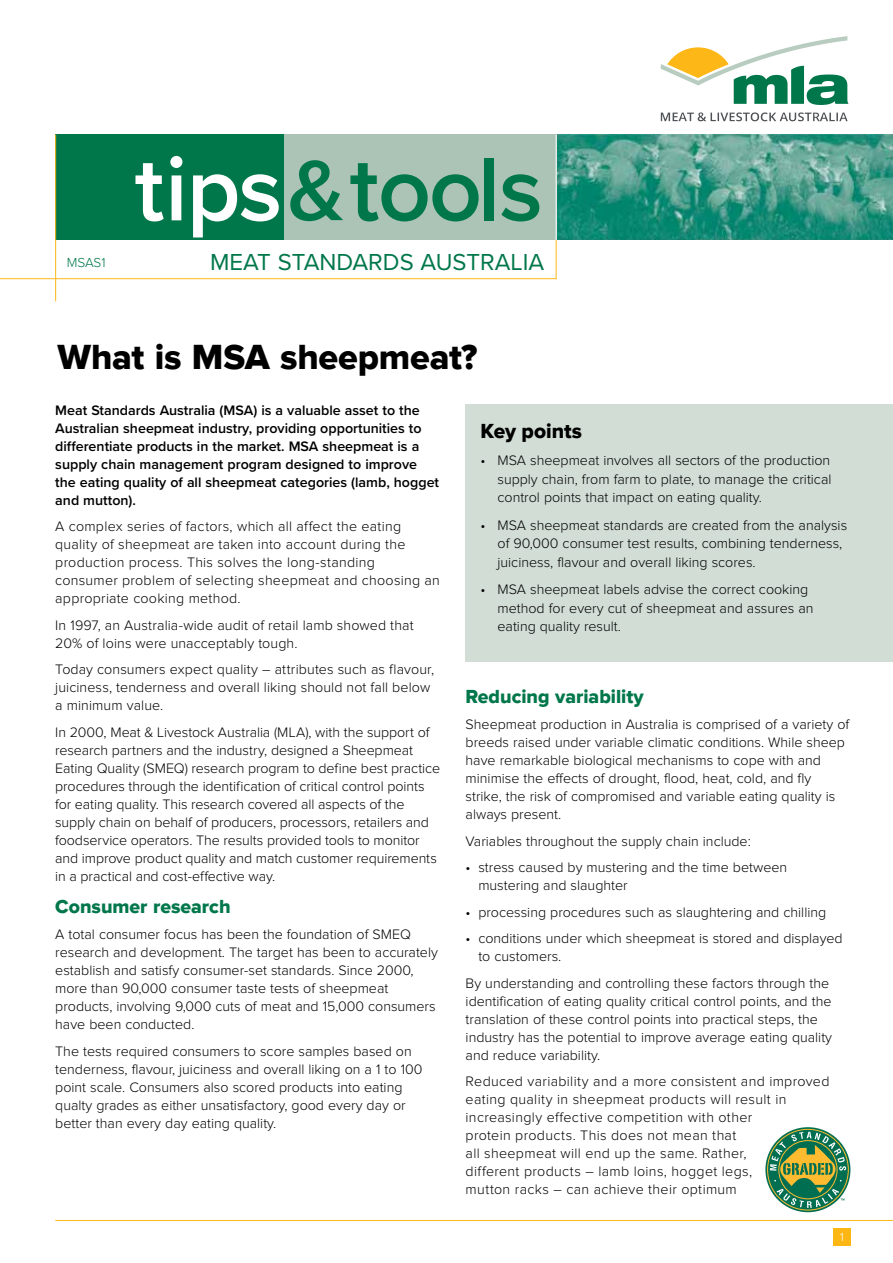
<style>
.page{position:relative;width:893px;height:1263px;background:#fff}
.page>*{position:absolute;margin:0;border:0;box-sizing:border-box;transform-origin:0 0}
.t1{font:600 93px "Proxima Nova";letter-spacing:-.015em;color:#00774a}
.t2{font:36px "Proxima Nova Extrabld";letter-spacing:-.005em;color:#000}
.t3{font:24px "Proxima Nova";color:#00774a}
.t4{font:21px "Proxima Nova Extrabld";color:#000}
.t5{font:19.5px "Proxima Nova Extrabld";color:#00774a}
.t6{font:300 14.25px/18px "Proxima Nova";color:#000}
.t7{font:300 14.25px/18px "Proxima Nova";letter-spacing:.025em;color:#000}
.t8{font:600 14.25px/18px "Proxima Nova";color:#000}
.t9{font:300 14.25px/18px "Proxima Nova";letter-spacing:.02em;color:#000}
.t10{font:300 13.5px "Proxima Nova";letter-spacing:-.005em;color:#00774a}
.t11{font:300 12px "Proxima Nova";color:#fff}
.s1{color:#fff}
.s2{font-size:88.5px}
</style>
<div class="page">
<div style="left:833px;top:1229px;width:17px;height:17px;background:#fdb714"></div>
<img style="left:557px;top:135px;width:336px;height:105px">
<svg style="left:0;top:240px;width:557px;height:39px"></svg>
<div style="left:55px;top:135px;width:229px;height:105px;background:#00774a"></div>
<div style="left:284px;top:135px;width:272px;height:105px;background:#abc4b6"></div>
<hr style="left:55px;top:135px;width:1px;height:166px;background:#fdb714">
<hr style="left:55px;top:1220px;width:838px;height:1px;background:#fdb714">
<svg style="left:661px;top:36px;width:187px;height:69px"></svg>
<svg style="left:661px;top:112px;width:187px;height:9px"></svg>
<div style="left:466px;top:404px;width:427px;height:258px;background:#d1ddd5"></div>
<svg style="left:767px;top:1128px;width:82px;height:83px"></svg>
<p class="t10" style="left:67px;top:256px;width:40px">MSAS1</p>
<h1 class="t1" style="left:135px;top:120px;width:410px"><span class="s1">tips</span><span class="s2">&amp;</span>tools</h1>
<h3 class="t3" style="left:210px;top:244px;width:336px">MEAT STANDARDS AUSTRALIA</h3>
<h2 class="t2" style="left:57px;top:336px;width:422px">What is MSA sheepmeat?</h2>
<p class="t8" style="left:55px;top:401px;width:385px">Meat Standards Australia (MSA) is a valuable asset to the Australian sheepmeat industry, providing opportunities to differentiate products in the market. MSA sheepmeat is a supply chain management program designed to improve the eating quality of all sheepmeat categories (lamb, hogget and mutton).</p>
<p class="t9" style="left:55px;top:518px;width:386px">A complex series of factors, which all affect the eating quality of sheepmeat are taken into account during the production process. This solves the long-standing consumer problem of selecting sheepmeat and choosing an appropriate cooking method.</p>
<p class="t6" style="left:55px;top:617px;width:360px">In 1997, an Australia-wide audit of retail lamb showed that<br>20% of loins were unacceptably tough.</p>
<p class="t6" style="left:55px;top:661px;width:380px">Today consumers expect quality – attributes such as flavour, juiciness, tenderness and overall liking should not fall below a minimum value.</p>
<p class="t6" style="left:55px;top:724px;width:386px">In 2000, Meat &amp; Livestock Australia (MLA), with the support of research partners and the industry, designed a Sheepmeat Eating Quality (SMEQ) research program to define best practice procedures through the identification of critical control points for eating quality. This research covered all aspects of the supply chain on behalf of producers, processors, retailers and foodservice operators. The results provided tools to monitor and improve product quality and match customer requirements in a practical and cost-effective way.</p>
<h3 class="t5" style="left:55px;top:895px;width:177px">Consumer research</h3>
<p class="t6" style="left:55px;top:926px;width:384px">A total consumer focus has been the foundation of SMEQ research and development. The target has been to accurately establish and satisfy consumer-set standards. Since 2000, more than 90,000 consumer taste tests of sheepmeat products, involving 9,000 cuts of meat and 15,000 consumers have been conducted.</p>
<p class="t6" style="left:55px;top:1043px;width:369px">The tests required consumers to score samples based on tenderness, flavour, juiciness and overall liking on a 1 to 100 point scale. Consumers also scored products into eating qualty grades as either unsatisfactory, good every day or better than every day eating quality.</p>
<h3 class="t4" style="left:480px;top:418px;width:103px">Key points</h3>
<p class="t6" style="left:497px;top:452px;width:335px;line-height:18.5px;text-align:justify;text-indent:-17px">• MSA sheepmeat involves all sectors of the production supply chain, from farm to plate, to manage the critical control points that impact on eating quality.</p>
<p class="t6" style="left:497px;top:516px;width:351px;line-height:18.5px;text-indent:-17px">• MSA sheepmeat standards are created from the analysis of 90,000 consumer test results, combining tenderness, juiciness, flavour and overall liking scores.</p>
<p class="t6" style="left:497px;top:581px;width:317px;line-height:18.5px;text-indent:-17px">• MSA sheepmeat labels advise the correct cooking method for every cut of sheepmeat and assures an eating quality result.</p>
<h3 class="t5" style="left:466px;top:685px;width:180px">Reducing variability</h3>
<p class="t6" style="left:466px;top:716px;width:385px">Sheepmeat production in Australia is comprised of a variety of breeds raised under variable climatic conditions. While sheep have remarkable biological mechanisms to cope with and minimise the effects of drought, flood, heat, cold, and fly strike, the risk of compromised and variable eating quality is always present.</p>
<p class="t6" style="left:466px;top:833px;width:287px">Variables throughout the supply chain include:</p>
<p class="t6" style="left:478px;top:859px;width:310px;text-indent:-13px">• stress caused by mustering and the time between mustering and slaughter</p>
<p class="t6" style="left:466px;top:904px;width:362px">• processing procedures such as slaughtering and chilling</p>
<p class="t6" style="left:478px;top:930px;width:366px;text-indent:-13px">• conditions under which sheepmeat is stored and displayed to customers.</p>
<p class="t6" style="left:466px;top:975px;width:368px">By understanding and controlling these factors through the identification of eating quality critical control points, and the translation of these control points into practical steps, the industry has the potential to improve average eating quality and reduce variability.</p>
<p class="t7" style="left:466px;top:1073px;width:365px">Reduced variability and a more consistent and improved eating quality in sheepmeat products will result in increasingly effective competition with other<br>protein products. This does not mean that<br>all sheepmeat will end up the same. Rather,<br>different products – lamb loins, hogget legs,<br>mutton racks – can achieve their optimum</p>
<p class="t11" style="left:840px;top:1232px;width:5px">1</p>
</div>
